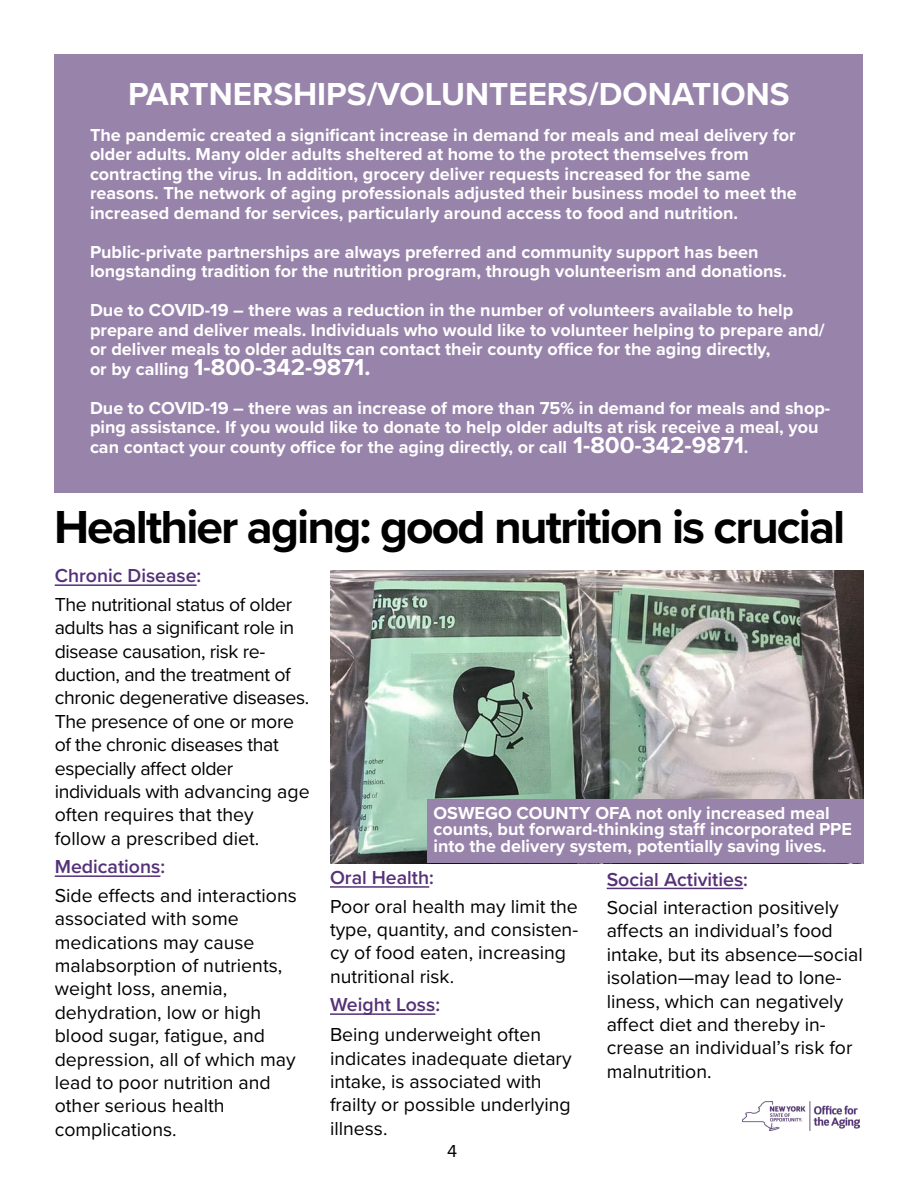
<style>
.page{position:relative;width:918px;height:1188px;background:#fff}
.page>*{position:absolute;margin:0;border:0;box-sizing:border-box;transform-origin:0 0}
.t1{font:700 48px "Proxima Nova";letter-spacing:-.04em;color:#000}
.t2{font:700 33px "Proxima Nova";color:#fff}
.t3{font:700 24px "Proxima Nova";color:#fff}
.t4{font:19.5px/23.4px "Proxima Nova";color:#000}
.t5{font:19.5px/23.4px "Proxima Nova";letter-spacing:-.02em;color:#000}
.t6{font:600 19.5px "Proxima Nova";color:#553178}
.t7{font:700 18px/19.5px "Proxima Nova";color:#fff}
.t8{font:18px "Proxima Nova";color:#000}
.s1{font-size:18px}
.s2{font-size:24px}
</style>
<div class="page">
<img style="left:743px;top:1101px;width:117px;height:30px">
<hr style="left:55px;top:584px;width:142px;height:2px;background:#553178">
<hr style="left:55px;top:875px;width:105px;height:2px;background:#553178">
<hr style="left:330px;top:886px;width:99px;height:2px;background:#553178">
<hr style="left:330px;top:1013px;width:105px;height:2px;background:#553178">
<hr style="left:607px;top:888px;width:136px;height:1px;background:#553178">
<div style="left:54px;top:54px;width:809px;height:438px;background:#9883ab"></div>
<img style="left:330px;top:571px;width:534px;height:292px">
<div style="left:427px;top:799px;width:436px;height:63px;background:#9883ab"></div>
<h2 class="t2" style="left:128px;top:70px;width:663px">PARTNERSHIPS/VOLUNTEERS/DONATIONS</h2>
<p class="t7" style="left:90px;top:125px;width:708px">The pandemic created a significant increase in demand for meals and meal delivery for older adults. Many older adults sheltered at home to the protect themselves from contracting the virus. In addition, grocery deliver requests increased for the same reasons. The network of aging professionals adjusted their business model to meet the increased demand for services, particularly around access to food and nutrition.</p>
<p class="t7" style="left:90px;top:242px;width:698px">Public-private partnerships are always preferred and community support has been longstanding tradition for the nutrition program, through volunteerism and donations.</p>
<p class="t7" style="left:90px;top:300px;width:736px">Due to COVID-19 – there was a reduction in the number of volunteers available to help prepare and deliver meals. Individuals who would like to volunteer helping to prepare and/ or deliver meals to older adults can contact their county office for the aging directly,</p>
<h3 class="t3" style="left:90px;top:349px;width:282px"><span class="s1">or by calling</span> 1-800-342-9871.</h3>
<p class="t7" style="left:90px;top:398px;width:742px">Due to COVID-19 – there was an increase of more than 75% in demand for meals and shop&shy;ping assistance. If you would like to donate to help older adults at risk receive a meal, you can contact your county office for the aging directly, or call <span class="s2">1-800-342-9871</span>.</p>
<h1 class="t1" style="left:54px;top:491px;width:793px">Healthier aging: good nutrition is crucial</h1>
<p class="t6" style="left:55px;top:561px;width:148px">Chronic Disease:</p>
<p class="t5" style="left:55px;top:592px;width:256px">The nutritional status of older adults has a significant role in disease causation, risk re&shy;duction, and the treatment of chronic degenerative diseases.<br>The presence of one or more of the chronic diseases that especially affect older individuals with advancing age often requires that they<br>follow a prescribed diet.</p>
<p class="t6" style="left:55px;top:852px;width:112px">Medications:</p>
<p class="t4" style="left:55px;top:883px;width:244px">Side effects and interactions associated with some medications may cause malabsorption of nutrients, weight loss, anemia, dehydration, low or high blood sugar, fatigue, and depression, all of which may lead to poor nutrition and other serious health complications.</p>
<p class="t7" style="left:434px;top:804px;width:420px;line-height:16.5px">OSWEGO COUNTY OFA not only increased meal counts, but forward-thinking staff incorporated PPE into the delivery system, potentially saving lives.</p>
<p class="t6" style="left:330px;top:863px;width:106px">Oral Health:</p>
<p class="t4" style="left:330px;top:894px;width:250px">Poor oral health may limit the type, quantity, and consisten&shy;cy of food eaten, increasing nutritional risk.</p>
<p class="t6" style="left:330px;top:990px;width:112px">Weight Loss:</p>
<p class="t4" style="left:330px;top:1022px;width:243px">Being underweight often indicates inadequate dietary intake, is associated with frailty or possible underlying illness.</p>
<p class="t6" style="left:607px;top:865px;width:143px">Social Activities:</p>
<p class="t4" style="left:607px;top:895px;width:258px">Social interaction positively affects an individual’s food intake, but its absence—social isolation—may lead to lone&shy;liness, which can negatively affect diet and thereby in&shy;crease an individual’s risk for malnutrition.</p>
<p class="t8" style="left:447px;top:1137px;width:12px">4</p>
</div>
